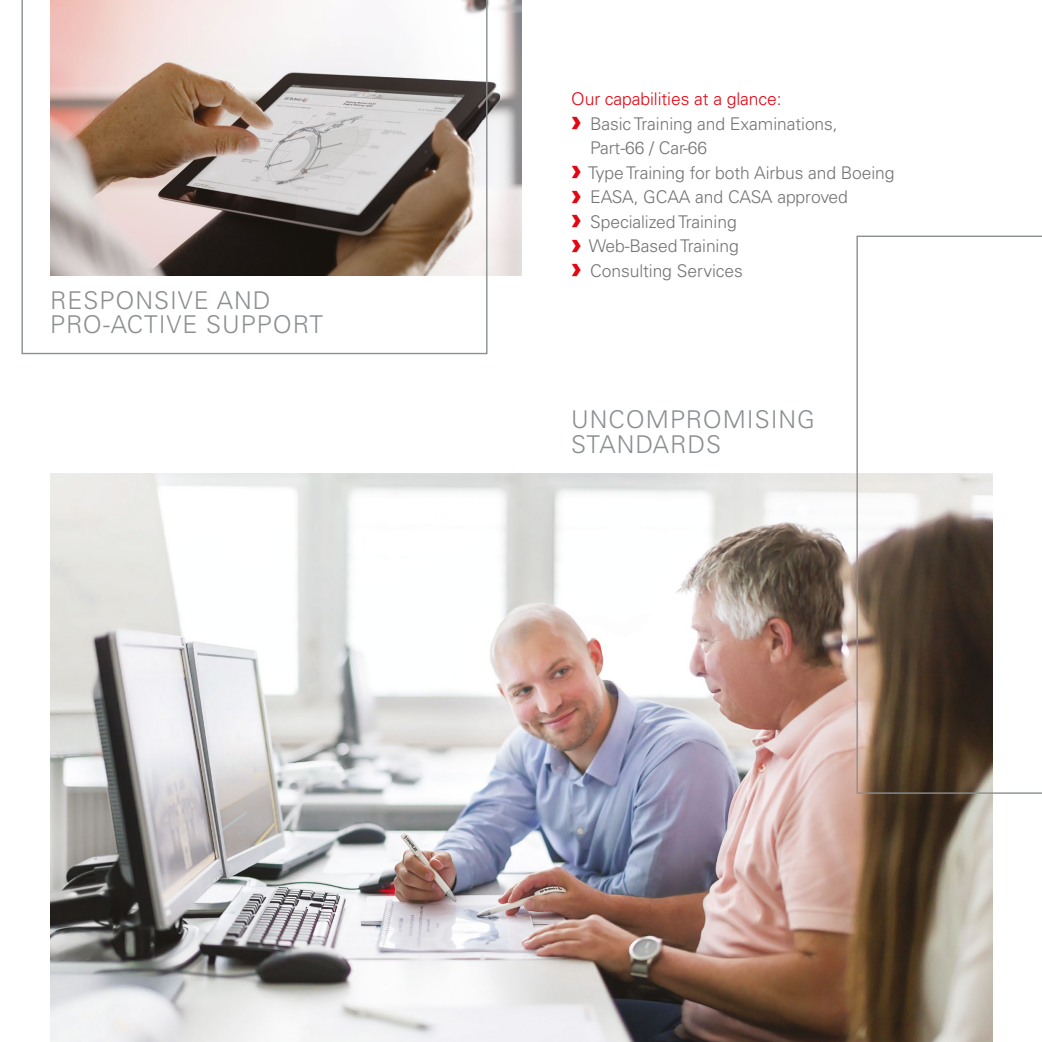
<style>
.page{position:relative;width:1042px;height:1042px;background:#fff}
.page>*{position:absolute;margin:0;border:0;box-sizing:border-box;transform-origin:0 0}
.t1{font:300 24.5px/24.5px "Univers";letter-spacing:.04em;color:#8b8f91}
.t2{font:300 17.5px "Univers";letter-spacing:-.005em;color:#757474}
.t3{font:300 17.5px "Univers";letter-spacing:-.005em;color:#e30613}
.s1{font-weight:900;font-size:31.5px;color:#e30613}
</style>
<div class="page">
<img style="left:50px;top:474px;width:943px;height:568px">
<img style="left:487px;top:0;width:34px;height:276px">
<svg style="left:856px;top:236px;width:186px;height:558px"></svg>
<svg style="left:21px;top:0;width:466px;height:354px"></svg>
<h1 class="t1" style="left:50px;top:288px;width:275px">RESPONSIVE AND<br>PRO-ACTIVE SUPPORT</h1>
<p class="t3" style="left:571px;top:88px;width:212px">Our capabilities at a glance:</p>
<p class="t2" style="left:571px;top:113px;width:268px"><span class="s1">›</span> Basic Training and Examinations,</p>
<p class="t2" style="left:590px;top:137px;width:119px">Part-66 / Car-66</p>
<p class="t2" style="left:571px;top:162px;width:325px"><span class="s1">›</span> Type Training for both Airbus and Boeing</p>
<p class="t2" style="left:571px;top:186px;width:278px"><span class="s1">›</span> EASA, GCAA and CASA approved</p>
<p class="t2" style="left:571px;top:211px;width:167px"><span class="s1">›</span> Specialized Training</p>
<p class="t2" style="left:571px;top:235px;width:169px"><span class="s1">›</span> Web-Based Training</p>
<p class="t2" style="left:571px;top:260px;width:173px"><span class="s1">›</span> Consulting Services</p>
<h1 class="t1" style="left:571px;top:407px;width:245px">UNCOMPROMISING<br>STANDARDS</h1>
</div>
